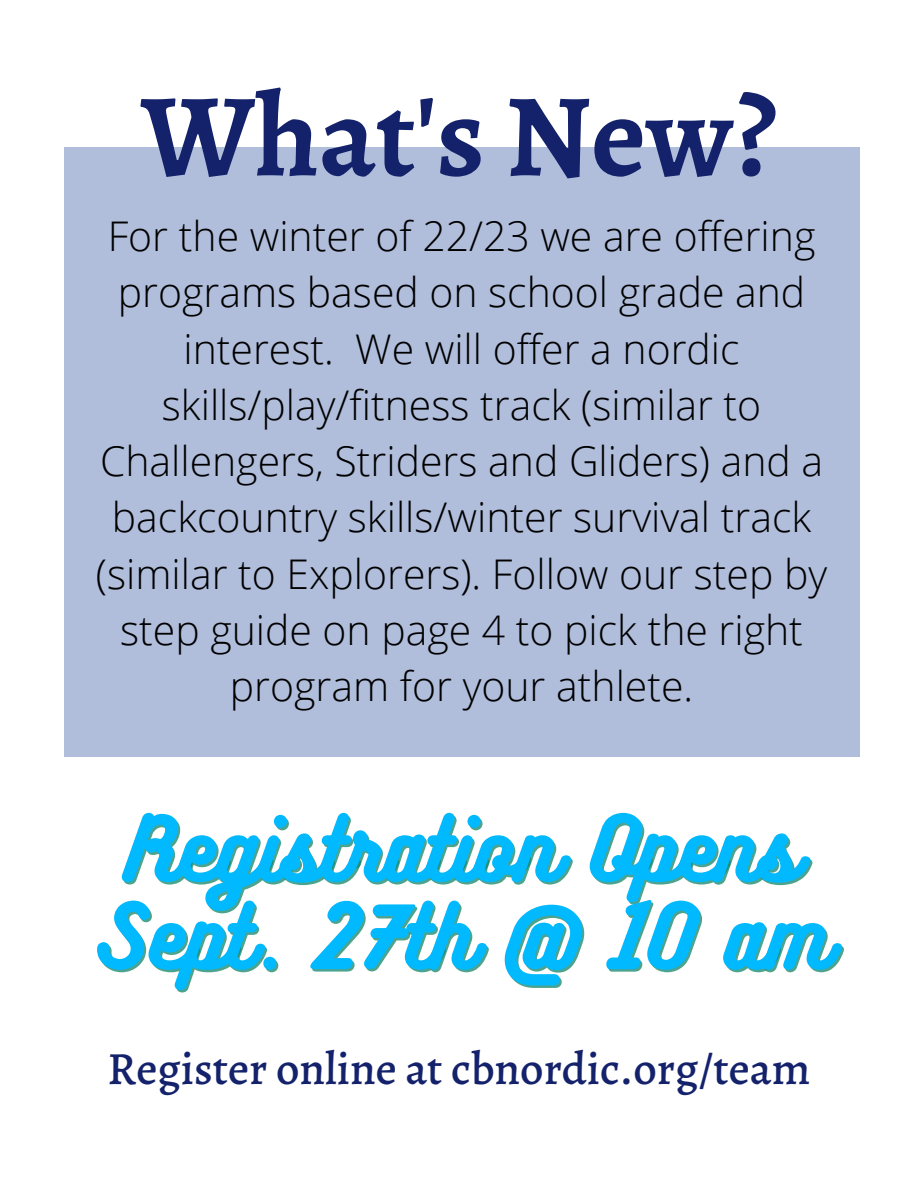
<style>
.page{position:relative;width:918px;height:1188px;background:#fff}
.page>*{position:absolute;margin:0;border:0;box-sizing:border-box;transform-origin:0 0}
.t1{font:700 118.35px "Alegreya";color:#14226b}
.t2{font:79.8px/87.8px "Bukhari Script";color:#00b9fe;text-align:center}
.t3{font:500 46.2px "Alegreya";color:#14226b}
.t4{font:300 40.95px/56.2px "Open Sans";color:#000;text-align:center}
</style>
<div class="page">
<div style="left:64px;top:147px;width:795px;height:610px;background:#b0bedc"></div>
<h1 class="t1" style="left:141px;top:55px;width:637px">What's New?</h1>
<p class="t4" style="left:96px;top:207px;width:733px">For the winter of 22/23 we are offering programs based on school grade and interest. We will offer a nordic skills/play/fitness track (similar to Challengers, Striders and Gliders) and a backcountry skills/winter survival track (similar to Explorers). Follow our step by step guide on page 4 to pick the right program for your athlete.</p>
<h2 class="t2" style="left:94px;top:801px;width:737px">Registration Opens<br>Sept. 27th @ 10 am</h2>
<p class="t3" style="left:107px;top:1037px;width:705px">Register online at cbnordic.org/team</p>
</div>
